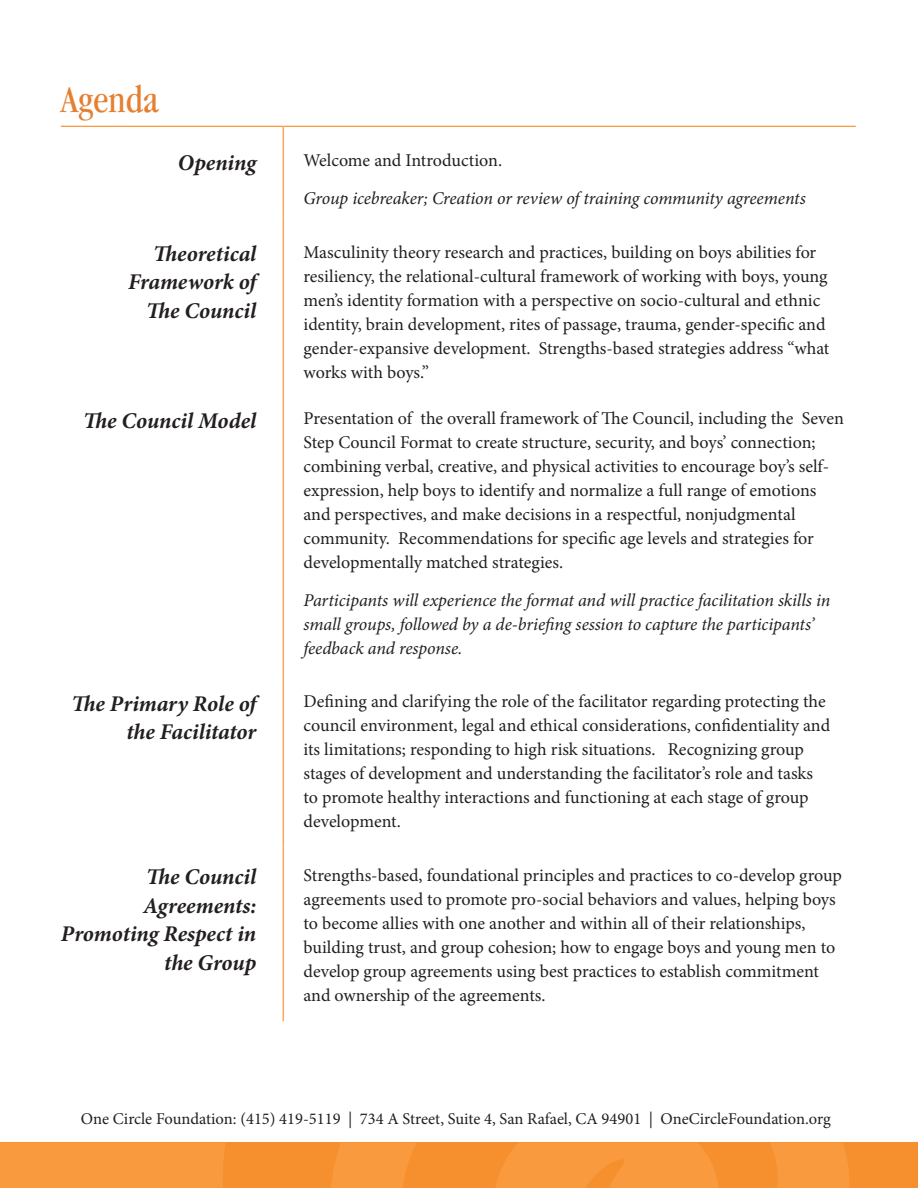
<style>
.page{position:relative;width:918px;height:1188px;background:#fff}
.page>*{position:absolute;margin:0;border:0;box-sizing:border-box;transform-origin:0 0}
.t1{font:condensed 39px "Garamond";color:#e58033}
.t2{font:italic 700 22.5px/28.5px "Minion Pro";letter-spacing:-.005em;color:#231f20;text-align:right}
.t3{font:18px/24px "Minion Pro";color:#231f20}
.t4{font:italic 18px/24px "Minion Pro";letter-spacing:-.01em;color:#231f20}
.t5{font:16.5px "Minion Pro";color:#231f20}
</style>
<div class="page">
<svg style="left:0;top:1143px;width:918px;height:45px;background:#f79637"></svg>
<hr style="left:283px;top:217px;width:1px;height:174px;background:#f9a75a">
<hr style="left:283px;top:391px;width:1px;height:283px;background:#f9a75a">
<hr style="left:283px;top:674px;width:1px;height:174px;background:#f9a75a">
<hr style="left:283px;top:848px;width:1px;height:173px;background:#f9a75a">
<hr style="left:61px;top:126px;width:222px;height:1px;background:#f89a3d">
<hr style="left:283px;top:126px;width:573px;height:1px;background:#f89a3d">
<hr style="left:283px;top:127px;width:1px;height:90px;background:#f9a75a">
<p class="t1" style="left:61px;top:78px;width:99px">Agenda</p>
<p class="t2" style="left:178px;top:149px;width:80px">Opening</p>
<p class="t3" style="left:304px;top:149px;width:200px">Welcome and Introduction.</p>
<p class="t4" style="left:304px;top:186px;width:504px">Group icebreaker; Creation or review of training community agreements</p>
<p class="t2" style="left:128px;top:240px;width:130px">Theoretical<br>Framework of<br>The Council</p>
<p class="t3" style="left:304px;top:240px;width:527px">Masculinity theory research and practices, building on boys abilities for resiliency, the relational-cultural framework of working with boys, young men’s identity formation with a perspective on socio-cultural and ethnic identity, brain development, rites of passage, trauma, gender-specific and gender-expansive development. Strengths-based strategies address “what works with boys.”</p>
<p class="t2" style="left:83px;top:407px;width:175px">The Council Model</p>
<p class="t3" style="left:304px;top:407px;width:542px">Presentation of the overall framework of The Council, including the Seven Step Council Format to create structure, security, and boys’ connection; combining verbal, creative, and physical activities to encourage boy’s self&shy;expression, help boys to identify and normalize a full range of emotions and perspectives, and make decisions in a respectful, nonjudgmental community. Recommendations for specific age levels and strategies for developmentally matched strategies.</p>
<p class="t4" style="left:304px;top:588px;width:528px">Participants will experience the format and will practice facilitation skills in small groups, followed by a de-briefing session to capture the participants’ feedback and response.</p>
<p class="t2" style="left:72px;top:690px;width:186px">The Primary Role of the Facilitator</p>
<p class="t3" style="left:304px;top:690px;width:528px">Defining and clarifying the role of the facilitator regarding protecting the council environment, legal and ethical considerations, confidentiality and its limitations; responding to high risk situations. Recognizing group stages of development and understanding the facilitator’s role and tasks to promote healthy interactions and functioning at each stage of group development.</p>
<p class="t2" style="left:61px;top:864px;width:197px">The Council<br>Agreements:<br>Promoting Respect in the Group</p>
<p class="t3" style="left:304px;top:863px;width:540px">Strengths-based, foundational principles and practices to co-develop group agreements used to promote pro-social behaviors and values, helping boys to become allies with one another and within all of their relationships, building trust, and group cohesion; how to engage boys and young men to develop group agreements using best practices to establish commitment and ownership of the agreements.</p>
<p class="t5" style="left:81px;top:1108px;width:751px">One Circle Foundation: (415) 419-5119 | 734 A Street, Suite 4, San Rafael, CA 94901 | OneCircleFoundation.org</p>
</div>
